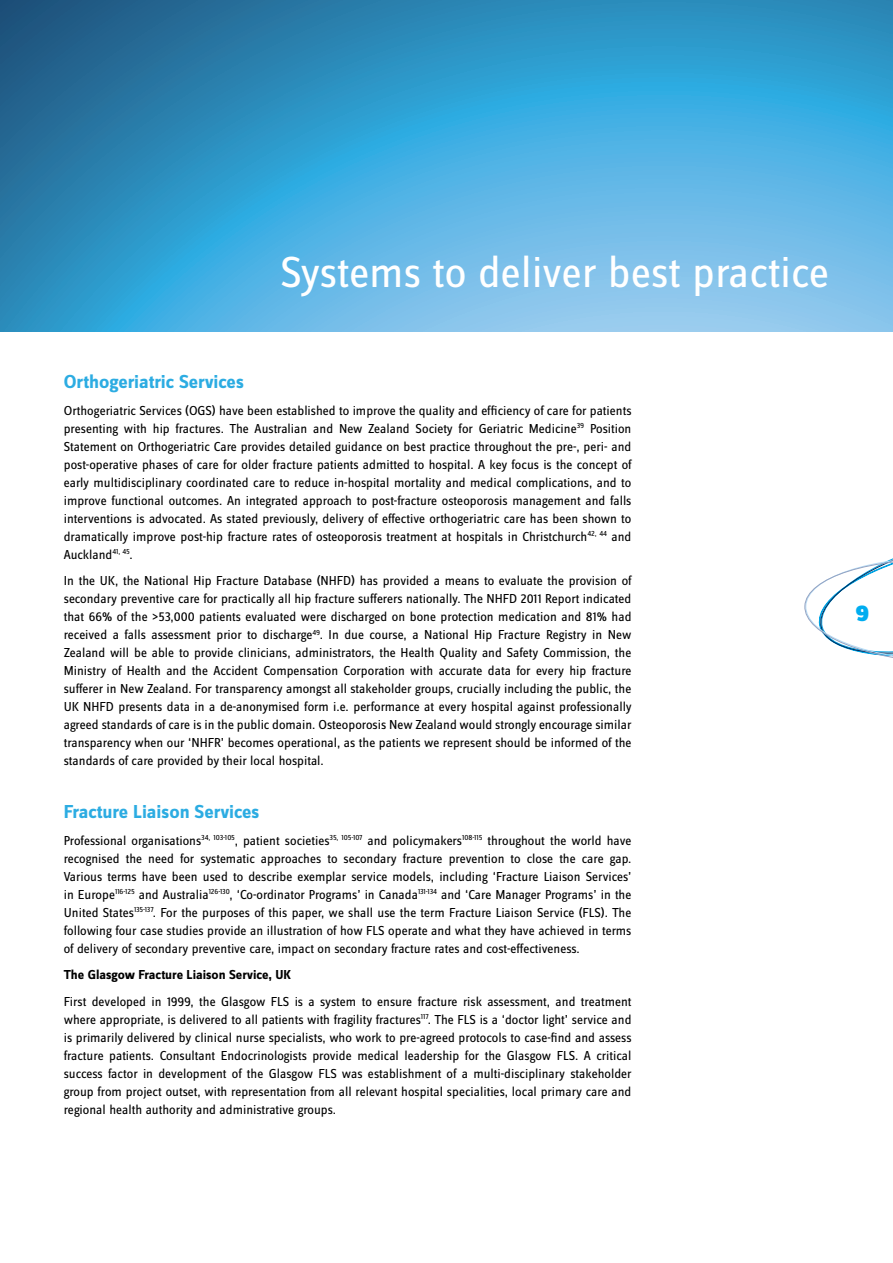
<style>
.page{position:relative;width:893px;height:1263px;background:#fff}
.page>*{position:absolute;margin:0;border:0;box-sizing:border-box;transform-origin:0 0}
.t1{font:45px "Zine Sans Dis";color:#fff}
.t2{font:900 24px "Zine Sans Dis";color:#00adf0}
.t3{font:700 19.5px "Zine Sans Dis";color:#2cace2}
.t4{font:13.5px/18px "Zine Sans Dis";color:#000;text-align:justify}
.t5{font:700 13.5px "Zine Sans Dis";color:#000}
</style>
<div class="page">
<svg style="left:804px;top:558px;width:89px;height:100px"></svg>
<svg style="left:0;top:0;width:893px;height:332px;background:#46a1d0"></svg>
<h1 class="t1" style="left:281px;top:251px;width:550px">Systems to deliver best practice</h1>
<h3 class="t3" style="left:64px;top:372px;width:181px">Orthogeriatric Services</h3>
<p class="t4" style="left:64px;top:402px;width:569px">Orthogeriatric Services (OGS) have been established to improve the quality and efficiency of care for patients presenting with hip fractures. The Australian and New Zealand Society for Geriatric Medicine<sup>39</sup> Position Statement on Orthogeriatric Care provides detailed guidance on best practice throughout the pre-, peri- and post-operative phases of care for older fracture patients admitted to hospital. A key focus is the concept of early multidisciplinary coordinated care to reduce in-hospital mortality and medical complications, and to improve functional outcomes. An integrated approach to post-fracture osteoporosis management and falls interventions is advocated. As stated previously, delivery of effective orthogeriatric care has been shown to dramatically improve post-hip fracture rates of osteoporosis treatment at hospitals in Christchurch<sup>42,</sup> <sup>44</sup> and Auckland<sup>41,</sup> <sup>45</sup>.</p>
<p class="t4" style="left:64px;top:572px;width:569px">In the UK, the National Hip Fracture Database (NHFD) has provided a means to evaluate the provision of secondary preventive care for practically all hip fracture sufferers nationally. The NHFD 2011 Report indicated that 66% of the &gt;53,000 patients evaluated were discharged on bone protection medication and 81% had received a falls assessment prior to discharge<sup>49</sup>. In due course, a National Hip Fracture Registry in New Zealand will be able to provide clinicians, administrators, the Health Quality and Safety Commission, the Ministry of Health and the Accident Compensation Corporation with accurate data for every hip fracture sufferer in New Zealand. For transparency amongst all stakeholder groups, crucially including the public, the UK NHFD presents data in a de-anonymised form i.e. performance at every hospital against professionally agreed standards of care is in the public domain. Osteoporosis New Zealand would strongly encourage similar transparency when our ‘NHFR’ becomes operational, as the patients we represent should be informed of the standards of care provided by their local hospital.</p>
<h3 class="t3" style="left:64px;top:802px;width:197px">Fracture Liaison Services</h3>
<p class="t4" style="left:64px;top:832px;width:569px">Professional organisations<sup>34,</sup> <sup>103-105</sup>, patient societies<sup>35,</sup> <sup>105-107</sup> and policymakers<sup>108-115</sup> throughout the world have recognised the need for systematic approaches to secondary fracture prevention to close the care gap.<br>Various terms have been used to describe exemplar service models, including ‘Fracture Liaison Services’ in Europe<sup>116-125</sup> and Australia<sup>126-130</sup>, ‘Co-ordinator Programs’ in Canada<sup>131-134</sup> and ‘Care Manager Programs’ in the United States<sup>135-137</sup>. For the purposes of this paper, we shall use the term Fracture Liaison Service (FLS). The following four case studies provide an illustration of how FLS operate and what they have achieved in terms of delivery of secondary preventive care, impact on secondary fracture rates and cost-effectiveness.</p>
<p class="t5" style="left:64px;top:968px;width:229px">The Glasgow Fracture Liaison Service, UK</p>
<p class="t4" style="left:64px;top:993px;width:569px">First developed in 1999, the Glasgow FLS is a system to ensure fracture risk assessment, and treatment where appropriate, is delivered to all patients with fragility fractures<sup>117</sup>. The FLS is a ‘doctor light’ service and is primarily delivered by clinical nurse specialists, who work to pre-agreed protocols to case-find and assess fracture patients. Consultant Endocrinologists provide medical leadership for the Glasgow FLS. A critical success factor in development of the Glasgow FLS was establishment of a multi-disciplinary stakeholder group from project outset, with representation from all relevant hospital specialities, local primary care and regional health authority and administrative groups.</p>
<h2 class="t2" style="left:856px;top:600px;width:15px">9</h2>
</div>
